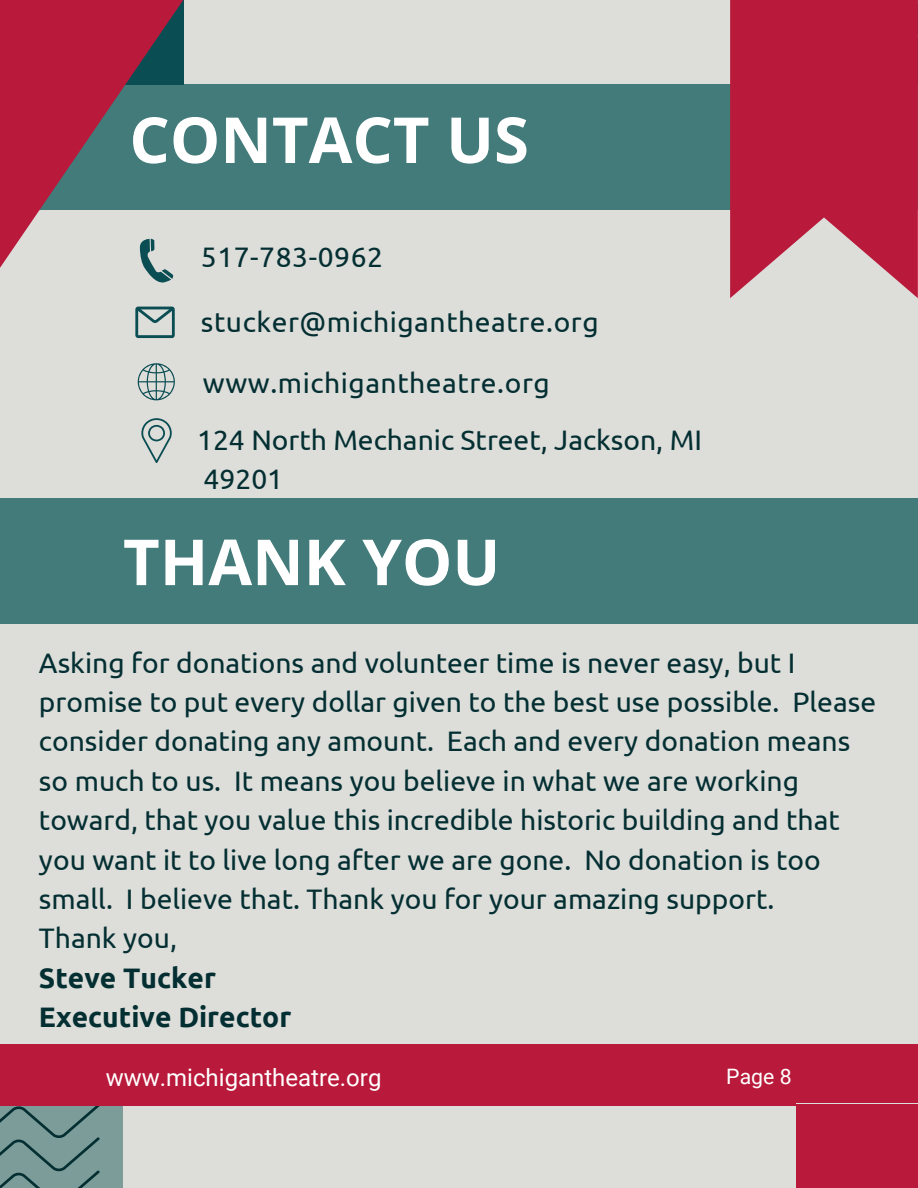
<style>
.page{position:relative;width:918px;height:1188px;background:#ddddda}
.page>*{position:absolute;margin:0;border:0;box-sizing:border-box;transform-origin:0 0}
.t1{font:700 63.45px "Open Sans";color:#fff}
.t2{font:28.2px/39.3px "Ubuntu";color:#042f32}
.t3{font:28.2px/60.3px "Ubuntu";letter-spacing:.02em;color:#042f32}
.t4{font:700 28.2px/39.3px "Ubuntu";color:#042f32}
.t5{font:24px "Roboto";color:#fff}
.t6{font:21.3px "Roboto";color:#fff}
</style>
<div class="page">
<div style="left:0;top:84px;width:918px;height:126px;background:#427b7a"></div>
<div style="left:0;top:498px;width:918px;height:126px;background:#427b7a"></div>
<svg style="left:135px;top:318px;width:40px;height:20px"></svg>
<svg style="left:138px;top:363px;width:37px;height:37px"></svg>
<svg style="left:141px;top:418px;width:31px;height:45px"></svg>
<div style="left:0;top:1104px;width:123px;height:84px;background:#7c9c9a"></div>
<div style="left:796px;top:1104px;width:122px;height:84px;background:#b9193a"></div>
<svg style="left:0;top:1106px;width:100px;height:82px"></svg>
<svg style="left:0;top:0;width:184px;height:318px"></svg>
<svg style="left:730px;top:0;width:188px;height:298px;background:#bc2d4b"></svg>
<svg style="left:743px;top:185px;width:2px;height:8px"></svg>
<svg style="left:743px;top:168px;width:2px;height:8px"></svg>
<svg style="left:743px;top:151px;width:2px;height:8px"></svg>
<svg style="left:743px;top:134px;width:2px;height:9px"></svg>
<svg style="left:743px;top:117px;width:2px;height:9px"></svg>
<svg style="left:743px;top:101px;width:2px;height:8px"></svg>
<svg style="left:743px;top:84px;width:2px;height:8px"></svg>
<svg style="left:743px;top:67px;width:2px;height:8px"></svg>
<svg style="left:743px;top:50px;width:2px;height:9px"></svg>
<svg style="left:743px;top:33px;width:2px;height:9px"></svg>
<svg style="left:743px;top:17px;width:2px;height:8px"></svg>
<svg style="left:743px;top:0;width:2px;height:8px"></svg>
<svg style="left:743px;top:200px;width:162px;height:75px"></svg>
<svg style="left:903px;top:185px;width:2px;height:8px"></svg>
<svg style="left:903px;top:168px;width:2px;height:8px"></svg>
<svg style="left:903px;top:151px;width:2px;height:8px"></svg>
<svg style="left:903px;top:134px;width:2px;height:9px"></svg>
<svg style="left:903px;top:117px;width:2px;height:9px"></svg>
<svg style="left:903px;top:101px;width:2px;height:8px"></svg>
<svg style="left:903px;top:84px;width:2px;height:8px"></svg>
<div style="left:803px;top:0;width:115px;height:75px;background:#b9193a"></div>
<div style="left:0;top:1044px;width:918px;height:59px;background:#b9193a"></div>
<div style="left:0;top:1048px;width:796px;height:58px;background:#b9193a"></div>
<h1 class="t1" style="left:129px;top:95px;width:401px">CONTACT US</h1>
<p class="t3" style="left:201px;top:227px;width:184px">517-783-0962</p>
<p class="t3" style="left:201px;top:292px;width:399px">stucker@michigantheatre.org www.michigantheatre.org</p>
<p class="t2" style="left:197px;top:420px;width:506px">124 North Mechanic Street, Jackson, MI<br>49201</p>
<h1 class="t1" style="left:123px;top:517px;width:379px">THANK YOU</h1>
<p class="t2" style="left:39px;top:643px;width:839px">Asking for donations and volunteer time is never easy, but I promise to put every dollar given to the best use possible. Please consider donating any amount. Each and every donation means so much to us. It means you believe in what we are working toward, that you value this incredible historic building and that you want it to live long after we are gone. No donation is too small. I believe that. Thank you for your amazing support.<br>Thank you,</p>
<p class="t4" style="left:39px;top:958px;width:254px">Steve Tucker<br>Executive Director</p>
<p class="t5" style="left:106px;top:1063px;width:277px">www.michigantheatre.org</p>
<p class="t6" style="left:726px;top:1065px;width:67px">Page 8</p>
</div>
